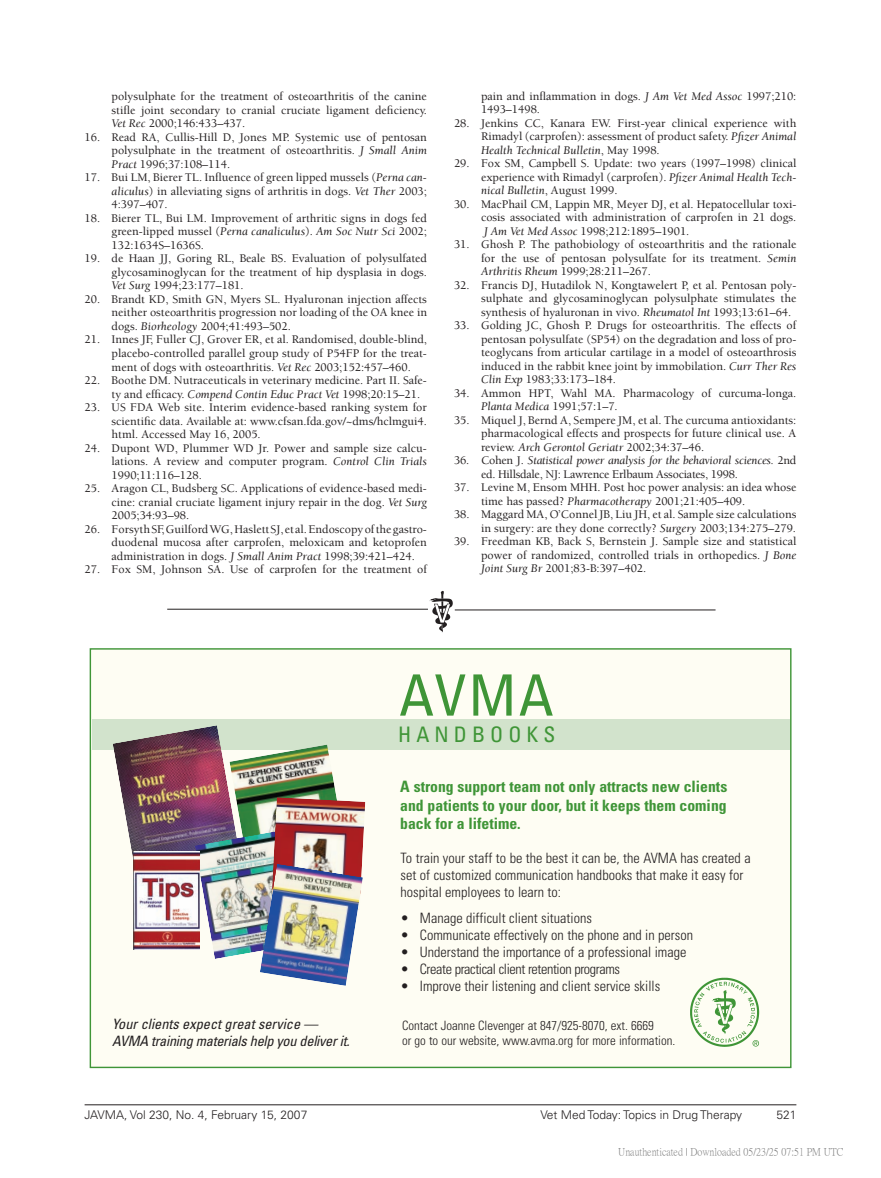
<style>
.page{position:relative;width:881px;height:1178px;background:#fff}
.page>*{position:absolute;margin:0;border:0;box-sizing:border-box;transform-origin:0 0}
.t1{font:condensed 57px "Univers";color:#3f9537}
.t2{font:condensed 21.3px "Univers";letter-spacing:.235em;color:#3f9537}
.t3{font:700 condensed 15.6px/18.5px "Univers";color:#3f9537;text-align:justify}
.t4{font:300 condensed 14.25px/17.1px "Univers";color:#231f20}
.t5{font:italic condensed 14.25px/17.1px "Univers";color:#231f20}
.t6{font:300 condensed 14.25px "Univers";letter-spacing:-.025em;color:#231f20}
.t7{font:300 condensed 12.9px/15.5px "Univers";color:#231f20}
.t8{font:500 12px/13.5px "Berkeley";color:#231f20;text-align:justify}
.t9{font:500 12px/13.5px "Berkeley";letter-spacing:-.02em;color:#231f20}
.t10{font:300 12px "Univers";color:#231f20}
.t11{font:11.4px "Courier";color:#000}
.t12{font:10.5px "P Ming Li U";color:rgb(0 0 0/.5)}
.s1{font-weight:400;font-style:italic}
</style>
<div class="page">
<hr style="left:85px;top:1104px;width:711px;height:1px;background:#231f20">
<img style="left:427px;top:590px;width:26px;height:43px">
<hr style="left:167px;top:608px;width:261px;height:1px;background:#231f20">
<hr style="left:454px;top:609px;width:261px;height:1px;background:#231f20">
<svg style="left:89px;top:648px;width:703px;height:421px"></svg>
<p class="t8" style="left:112px;top:90px;width:316px">polysulphate for the treatment of osteoarthritis of the canine stifle joint secondary to cranial cruciate ligament deficiency.<br><span class="s1">Vet Rec</span> 2000;146:433–437.</p>
<p class="t8" style="left:112px;top:130px;width:317px;text-indent:-27px">16. Read RA, Cullis-Hill D, Jones MP. Systemic use of pentosan polysulphate in the treatment of osteoarthritis. <span class="s1">J Small Anim Pract</span> 1996;37:108–114.</p>
<p class="t8" style="left:112px;top:171px;width:317px;text-indent:-27px">17. Bui LM, Bierer TL. Influence of green lipped mussels (<span class="s1">Perna can&shy;aliculus</span>) in alleviating signs of arthritis in dogs. <span class="s1">Vet Ther</span> 2003; 4:397–407.</p>
<p class="t8" style="left:112px;top:211px;width:317px;text-indent:-27px">18. Bierer TL, Bui LM. Improvement of arthritic signs in dogs fed green-lipped mussel (<span class="s1">Perna canaliculus</span>). <span class="s1">Am Soc Nutr Sci</span> 2002; 132:1634S–1636S.</p>
<p class="t8" style="left:112px;top:252px;width:317px;text-indent:-27px">19. de Haan JJ, Goring RL, Beale BS. Evaluation of polysulfated glycosaminoglycan for the treatment of hip dysplasia in dogs.<br><span class="s1">Vet Surg</span> 1994;23:177–181.</p>
<p class="t8" style="left:112px;top:292px;width:317px;text-indent:-27px">20. Brandt KD, Smith GN, Myers SL. Hyaluronan injection affects neither osteoarthritis progression nor loading of the OA knee in dogs. <span class="s1">Biorheology</span> 2004;41:493–502.</p>
<p class="t8" style="left:112px;top:333px;width:317px;text-indent:-27px">21. Innes JF, Fuller CJ, Grover ER, et al. Randomised, double-blind, placebo-controlled parallel group study of P54FP for the treat&shy;ment of dogs with osteoarthritis. <span class="s1">Vet Rec</span> 2003;152:457–460.</p>
<p class="t8" style="left:112px;top:373px;width:317px;text-indent:-27px">22. Boothe DM. Nutraceuticals in veterinary medicine. Part II. Safe&shy;ty and efficacy. <span class="s1">Compend Contin Educ Pract Vet</span> 1998;20:15–21.</p>
<p class="t8" style="left:112px;top:400px;width:317px;text-indent:-27px">23. US FDA Web site. Interim evidence-based ranking system for scientific data. Available at: www.cfsan.fda.gov/~dms/hclmgui4. html. Accessed May 16, 2005.</p>
<p class="t8" style="left:112px;top:441px;width:317px;text-indent:-27px">24. Dupont WD, Plummer WD Jr. Power and sample size calcu&shy;lations. A review and computer program. <span class="s1">Control Clin Trials </span>1990;11:116–128.</p>
<p class="t8" style="left:112px;top:481px;width:317px;text-indent:-27px">25. Aragon CL, Budsberg SC. Applications of evidence-based medi&shy;cine: cranial cruciate ligament injury repair in the dog. <span class="s1">Vet Surg </span>2005;34:93–98.</p>
<p class="t8" style="left:112px;top:522px;width:316px;text-indent:-27px">26. Forsyth SF, Guilford WG, Haslett SJ, et al. Endoscopy of the gastro&shy;duodenal mucosa after carprofen, meloxicam and ketoprofen administration in dogs. <span class="s1">J Small Anim Pract</span> 1998;39:421–424.</p>
<p class="t8" style="left:85px;top:562px;width:343px">27. Fox SM, Johnson SA. Use of carprofen for the treatment of</p>
<p class="t11" style="left:43px;top:544px;width:343px">strongsupport.5ad.qxp 12/13/2004 1:22 PM Page 1</p>
<p class="t8" style="left:481px;top:89px;width:316px">pain and inflammation in dogs. <span class="s1">J Am Vet Med Assoc</span> 1997;210:<br>1493–1498.</p>
<p class="t8" style="left:481px;top:116px;width:317px;text-indent:-27px">28. Jenkins CC, Kanara EW. First-year clinical experience with Rimadyl (carprofen): assessment of product safety. <span class="s1">Pfizer Animal Health Technical Bulletin</span>, May 1998.</p>
<p class="t8" style="left:481px;top:157px;width:317px;text-indent:-27px">29. Fox SM, Campbell S. Update: two years (1997–1998) clinical experience with Rimadyl (carprofen). <span class="s1">Pfizer Animal Health Tech&shy;nical Bulletin</span>, August 1999.</p>
<p class="t8" style="left:481px;top:197px;width:317px;text-indent:-27px">30. MacPhail CM, Lappin MR, Meyer DJ, et al. Hepatocellular toxi&shy;cosis associated with administration of carprofen in 21 dogs.<br><span class="s1">J Am Vet Med Assoc</span> 1998;212:1895–1901.</p>
<p class="t8" style="left:481px;top:238px;width:317px;text-indent:-27px">31. Ghosh P. The pathobiology of osteoarthritis and the rationale for the use of pentosan polysulfate for its treatment. <span class="s1">Semin Arthritis Rheum</span> 1999;28:211–267.</p>
<p class="t8" style="left:481px;top:278px;width:317px;text-indent:-27px">32. Francis DJ, Hutadilok N, Kongtawelert P, et al. Pentosan poly&shy;sulphate and glycosaminoglycan polysulphate stimulates the synthesis of hyaluronan in vivo. <span class="s1">Rheumatol Int</span> 1993;13:61–64.</p>
<p class="t8" style="left:481px;top:319px;width:317px;text-indent:-27px">33. Golding JC, Ghosh P. Drugs for osteoarthritis. The effects of pentosan polysulfate (SP54) on the degradation and loss of pro&shy;teoglycans from articular cartilage in a model of osteoarthrosis induced in the rabbit knee joint by immobilation. <span class="s1">Curr Ther Res Clin Exp</span> 1983;33:173–184.</p>
<p class="t8" style="left:481px;top:386px;width:317px;text-indent:-27px">34. Ammon HPT, Wahl MA. Pharmacology of curcuma-longa.<br><span class="s1">Planta Medica</span> 1991;57:1–7.</p>
<p class="t8" style="left:481px;top:413px;width:316px;text-indent:-27px">35. Miquel J, Bernd A, Sempere JM, et al. The curcuma antioxidants: pharmacological effects and prospects for future clinical use. A review. <span class="s1">Arch Gerontol Geriatr</span> 2002;34:37–46.</p>
<p class="t9" style="left:481px;top:454px;width:317px;text-indent:-27px">36. Cohen J. <span class="s1">Statistical power analysis for the behavioral sciences.</span> 2nd ed. Hillsdale, NJ: Lawrence Erlbaum Associates, 1998.</p>
<p class="t8" style="left:481px;top:481px;width:316px;text-indent:-27px">37. Levine M, Ensom MHH. Post hoc power analysis: an idea whose time has passed? <span class="s1">Pharmacotherapy</span> 2001;21:405–409.</p>
<p class="t8" style="left:454px;top:508px;width:344px;text-align:right">38. Maggard MA, O’Connel JB, Liu JH, et al. Sample size calculations in surgery: are they done correctly? <span class="s1">Surgery</span> 2003;134:275–279.</p>
<p class="t8" style="left:481px;top:535px;width:317px;text-indent:-27px">39. Freedman KB, Back S, Bernstein J. Sample size and statistical power of randomized, controlled trials in orthopedics. <span class="s1">J Bone Joint Surg Br</span> 2001;83-B:397–402.</p>
<h1 class="t1" style="left:399px;top:659px;width:156px">AVMA</h1>
<h2 class="t2" style="left:398px;top:720px;width:158px">HANDBOOKS</h2>
<h3 class="t3" style="left:400px;top:777px;width:328px">A strong support team not only attracts new clients and patients to your door, but it keeps them coming back for a lifetime.</h3>
<p class="t4" style="left:400px;top:849px;width:351px">To train your staff to be the best it can be, the AVMA has created a set of customized communication handbooks that make it easy for hospital employees to learn to:</p>
<p class="t4" style="left:400px;top:909px;width:193px">• Manage difficult client situations</p>
<p class="t4" style="left:400px;top:926px;width:294px">• Communicate effectively on the phone and in person</p>
<p class="t4" style="left:400px;top:943px;width:287px">• Understand the importance of a professional image</p>
<p class="t6" style="left:400px;top:960px;width:221px">• Create practical client retention programs</p>
<p class="t4" style="left:400px;top:977px;width:261px">• Improve their listening and client service skills</p>
<p class="t5" style="left:112px;top:1014px;width:243px">Yourclientsexpectgreatservice —<br>AVMA trainingmaterialshelpyoudeliverit.</p>
<p class="t7" style="left:402px;top:1017px;width:274px">Contact Joanne Clevenger at 847/925-8070, ext. 6669<br>or go to our website, www.avma.org for more information.</p>
<p class="t10" style="left:85px;top:1106px;width:224px">JAVMA, Vol 230, No. 4, February 15, 2007</p>
<p class="t10" style="left:540px;top:1106px;width:203px">Vet Med Today: Topics in Drug Therapy</p>
<p class="t10" style="left:775px;top:1106px;width:22px">521</p>
<p class="t12" style="left:618px;top:1146px;width:226px">Unauthenticated | Downloaded 05/23/25 07:51 PM UTC</p>
</div>
